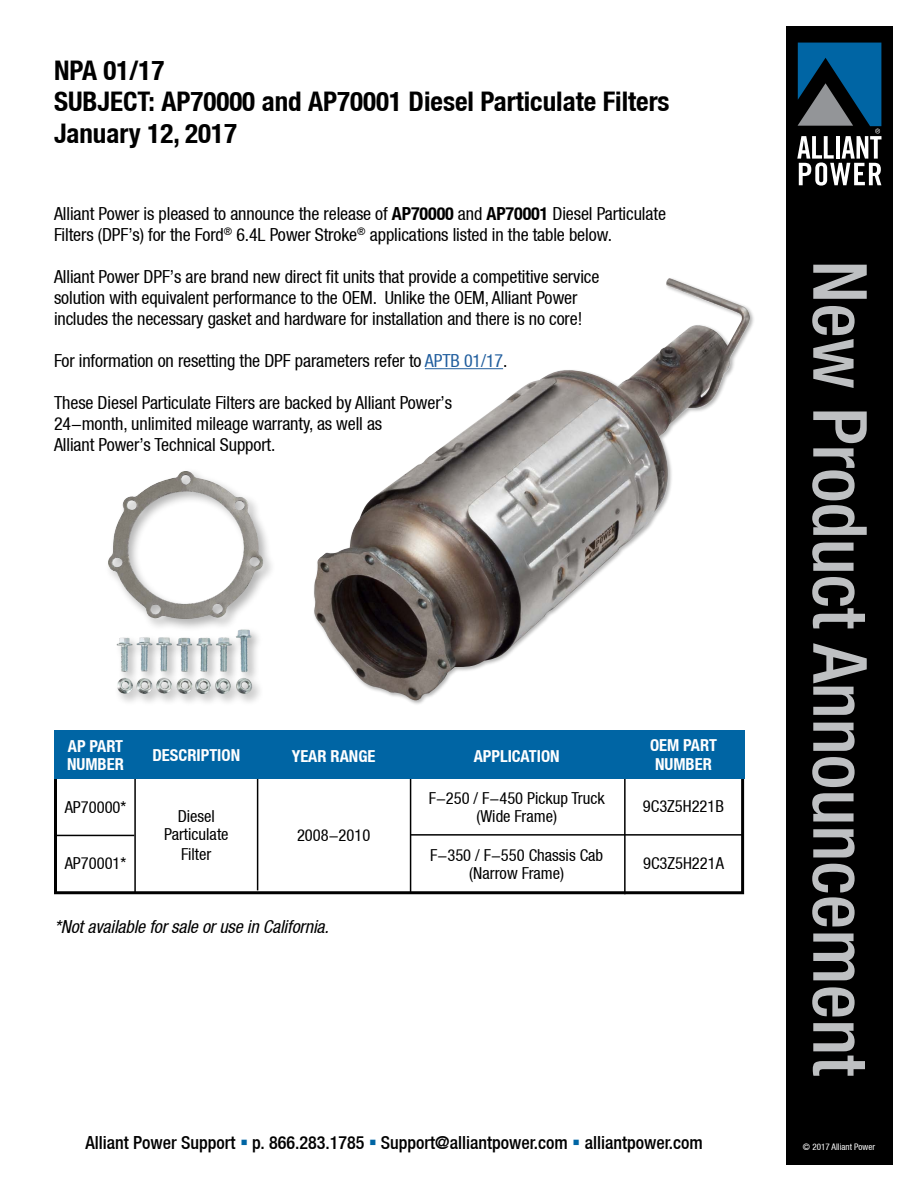
<style>
.page{position:relative;width:918px;height:1188px;background:#fff}
.page>*{position:absolute;margin:0;border:0;box-sizing:border-box;transform-origin:0 0}
.t1{font:700 condensed 27px/31.5px "Helvetica Neue LT";color:#000}
.t2{font:condensed 18px/21px "Helvetica Neue LT";letter-spacing:-.005em;color:#000}
.t3{font:500 condensed 18px "Helvetica Neue LT";color:#000}
.t4{font:italic condensed 18px "Helvetica Neue LT";letter-spacing:-.005em;color:#000}
.t5{font:condensed 16.5px/18px "Helvetica Neue LT";color:#000;text-align:center}
.t6{font:700 condensed 16.5px/18px "Helvetica Neue LT";color:#fff}
.t7{font:condensed 9px "Helvetica Neue LT";color:#fff}
.s1{font-weight:700}
.s2{color:#215e9e}
.s3{color:#0065a4}
</style>
<div class="page">
<div style="left:786px;top:26px;width:107px;height:1138px;background:#000"></div>
<svg style="left:813px;top:265px;width:54px;height:34px"></svg>
<svg style="left:812px;top:306px;width:43px;height:82px"></svg>
<svg style="left:812px;top:411px;width:55px;height:124px"></svg>
<svg style="left:812px;top:543px;width:42px;height:28px"></svg>
<svg style="left:812px;top:577px;width:53px;height:51px"></svg>
<svg style="left:813px;top:643px;width:54px;height:72px"></svg>
<svg style="left:813px;top:723px;width:42px;height:28px"></svg>
<svg style="left:812px;top:757px;width:43px;height:30px"></svg>
<svg style="left:812px;top:793px;width:42px;height:28px"></svg>
<svg style="left:813px;top:829px;width:42px;height:28px"></svg>
<svg style="left:812px;top:864px;width:43px;height:62px"></svg>
<svg style="left:813px;top:934px;width:42px;height:46px"></svg>
<svg style="left:812px;top:987px;width:43px;height:29px"></svg>
<svg style="left:813px;top:1023px;width:52px;height:53px"></svg>
<svg style="left:797px;top:43px;width:84px;height:143px"></svg>
<hr style="left:257px;top:765px;width:1px;height:125px;background:#000">
<hr style="left:410px;top:768px;width:1px;height:125px;background:#000">
<div style="left:54px;top:746px;width:690px;height:148px;border:3px solid #000"></div>
<hr style="left:624px;top:768px;width:2px;height:126px;background:#000">
<hr style="left:134px;top:768px;width:2px;height:125px;background:#000">
<div style="left:54px;top:731px;width:690px;height:48px;background:#0065a4"></div>
<hr style="left:411px;top:834px;width:331px;height:2px;background:#000">
<hr style="left:56px;top:835px;width:78px;height:1px;background:#000">
<img style="left:314px;top:278px;width:436px;height:422px">
<hr style="left:425px;top:368px;width:78px;height:1px;background:#215e9e">
<div style="left:105px;top:468px;width:171px;height:164px;background:#000;opacity:.3"></div>
<img style="left:108px;top:471px;width:156px;height:148px">
<div style="left:114px;top:626px;width:151px;height:80px;background:#000;opacity:.3"></div>
<img style="left:136px;top:629px;width:116px;height:43px">
<h1 class="t1" style="left:54px;top:54px;width:617px">NPA 01/17<br>SUBJECT: AP70000 and AP70001 Diesel Particulate Filters<br>January 12, 2017</h1>
<p class="t2" style="left:54px;top:203px;width:614px">Alliant Power is pleased to announce the release of <span class="s1">AP70000</span> and <span class="s1">AP70001</span> Diesel Particulate<br>Filters (DPF’s) for the Ford<sup>®</sup> 6.4L Power Stroke<sup>®</sup> applications listed in the table below.</p>
<p class="t2" style="left:54px;top:266px;width:547px">Alliant Power DPF’s are brand new direct fit units that provide a competitive service solution with equivalent performance to the OEM. Unlike the OEM, Alliant Power includes the necessary gasket and hardware for installation and there is no core!</p>
<p class="t2" style="left:54px;top:350px;width:455px">For information on resetting the DPF parameters refer to <span class="s2">APTB 01/17</span>.</p>
<p class="t2" style="left:54px;top:392px;width:400px">These Diesel Particulate Filters are backed by Alliant Power’s<br>24-month, unlimited mileage warranty, as well as<br>Alliant Power’s Technical Support.</p>
<p class="t6" style="left:67px;top:737px;width:58px">AP PART<br>NUMBER</p>
<p class="t5" style="left:65px;top:798px;width:63px">AP70000*</p>
<p class="t5" style="left:65px;top:854px;width:63px">AP70001*</p>
<p class="t6" style="left:153px;top:746px;width:89px">DESCRIPTION</p>
<p class="t5" style="left:164px;top:807px;width:66px">Diesel<br>Particulate</p>
<p class="t5" style="left:181px;top:845px;width:32px">Filter</p>
<p class="t6" style="left:292px;top:747px;width:85px">YEAR RANGE</p>
<p class="t5" style="left:297px;top:826px;width:75px">2008-2010</p>
<p class="t4" style="left:55px;top:916px;width:276px">*Not available for sale or use in California.</p>
<p class="t6" style="left:474px;top:747px;width:87px">APPLICATION</p>
<p class="t5" style="left:429px;top:789px;width:178px">F-250 / F-450 Pickup Truck (Wide Frame)</p>
<p class="t5" style="left:430px;top:846px;width:174px">F-350 / F-550 Chassis Cab (Narrow Frame)</p>
<p class="t6" style="left:650px;top:735px;width:68px;line-height:19.8px;text-align:center">OEM PART<br>NUMBER</p>
<p class="t5" style="left:643px;top:798px;width:83px">9C3Z5H221B</p>
<p class="t5" style="left:643px;top:855px;width:82px">9C3Z5H221A</p>
<p class="t3" style="left:85px;top:1132px;width:619px">Alliant Power Support <span class="s3">▪</span> p. 866.283.1785 <span class="s3">▪</span> Support@alliantpower.com <span class="s3">▪</span> alliantpower.com</p>
<p class="t7" style="left:803px;top:1141px;width:74px">© 2017 Alliant Power</p>
</div>
